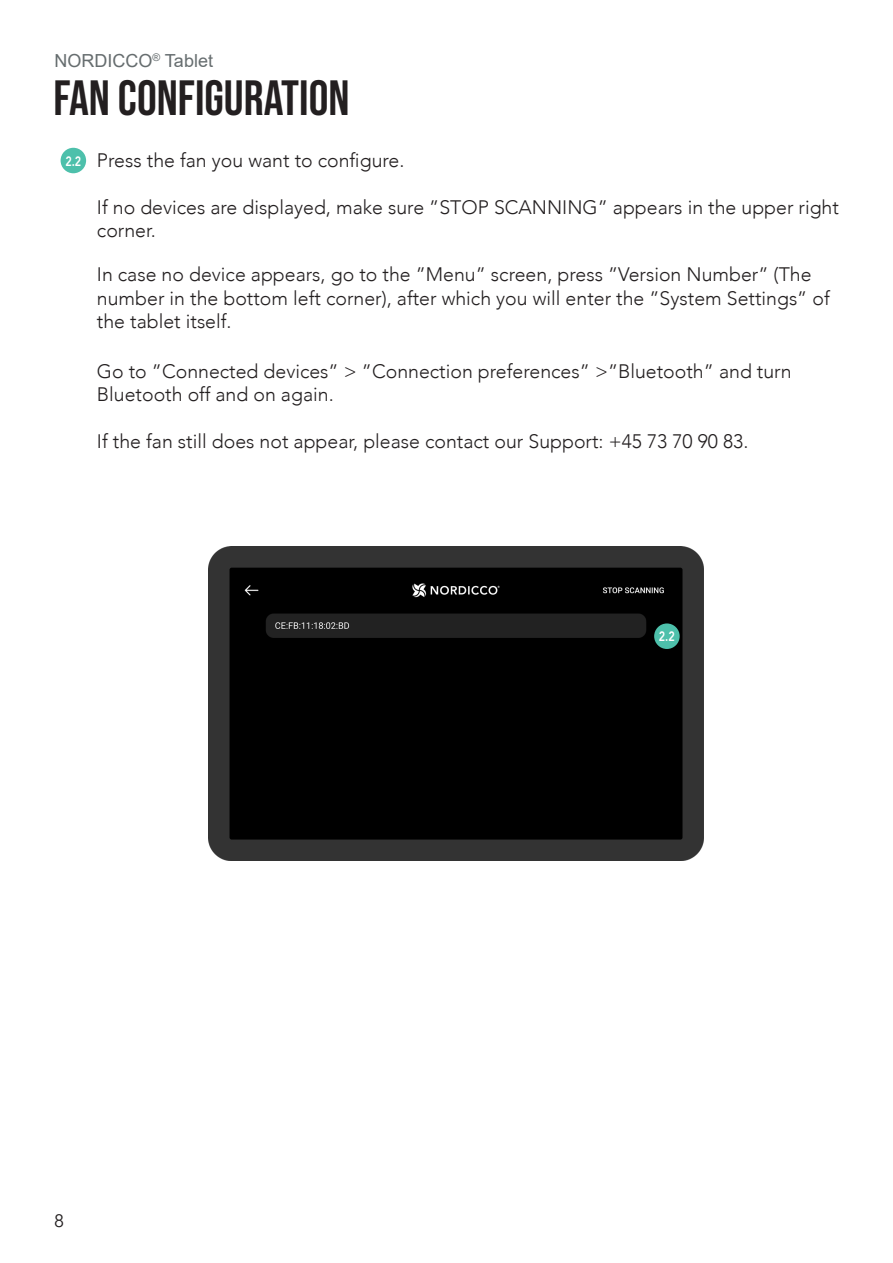
<style>
.page{position:relative;width:893px;height:1263px;background:#fff}
.page>*{position:absolute;margin:0;border:0;box-sizing:border-box;transform-origin:0 0}
.t1{font:49.5px "Bebas Neue";color:#231f20}
.t2{font:300 19.5px/23.4px "Avenir";color:#231f20}
.t3{font:18px "Arial";color:#666d6f}
.t4{font:18px "Avenir";color:#231f20}
.t5{font:800 13.5px "Avenir LT Std";color:#fff;scale:.8 1}
</style>
<div class="page">
<div style="left:61px;top:148px;width:25px;height:25px;background:#4dc0ab;border-radius:50%"></div>
<img style="left:208px;top:546px;width:495px;height:314px">
<div style="left:654px;top:623px;width:26px;height:26px;background:#4dc0ab;border-radius:50%"></div>
<p class="t3" style="left:55px;top:48px;width:160px">NORDICCO<sup>®</sup> Tablet</p>
<p class="t1" style="left:54px;top:70px;width:298px">FAN CONFIGURATION</p>
<p class="t5" style="left:65px;top:153px;width:21px">2.2</p>
<p class="t2" style="left:97px;top:149px;width:309px">Press the fan you want to configure.</p>
<p class="t2" style="left:97px;top:196px;width:743px">If no devices are displayed, make sure ”STOP SCANNING” appears in the upper right corner.</p>
<p class="t2" style="left:97px;top:263px;width:716px">In case no device appears, go to the ”Menu” screen, press ”Version Number” (The</p>
<p class="t2" style="left:97px;top:286px;width:734px">number in the bottom left corner), after which you will enter the ”System Settings” of the tablet itself.</p>
<p class="t2" style="left:97px;top:359px;width:696px">Go to ”Connected devices” &gt; ”Connection preferences” &gt;”Bluetooth” and turn<br>Bluetooth off and on again.</p>
<p class="t2" style="left:97px;top:430px;width:653px">If the fan still does not appear, please contact our Support: +45 73 70 90 83.</p>
<p class="t5" style="left:659px;top:629px;width:21px">2.2</p>
<p class="t4" style="left:54px;top:1210px;width:12px">8</p>
</div>
